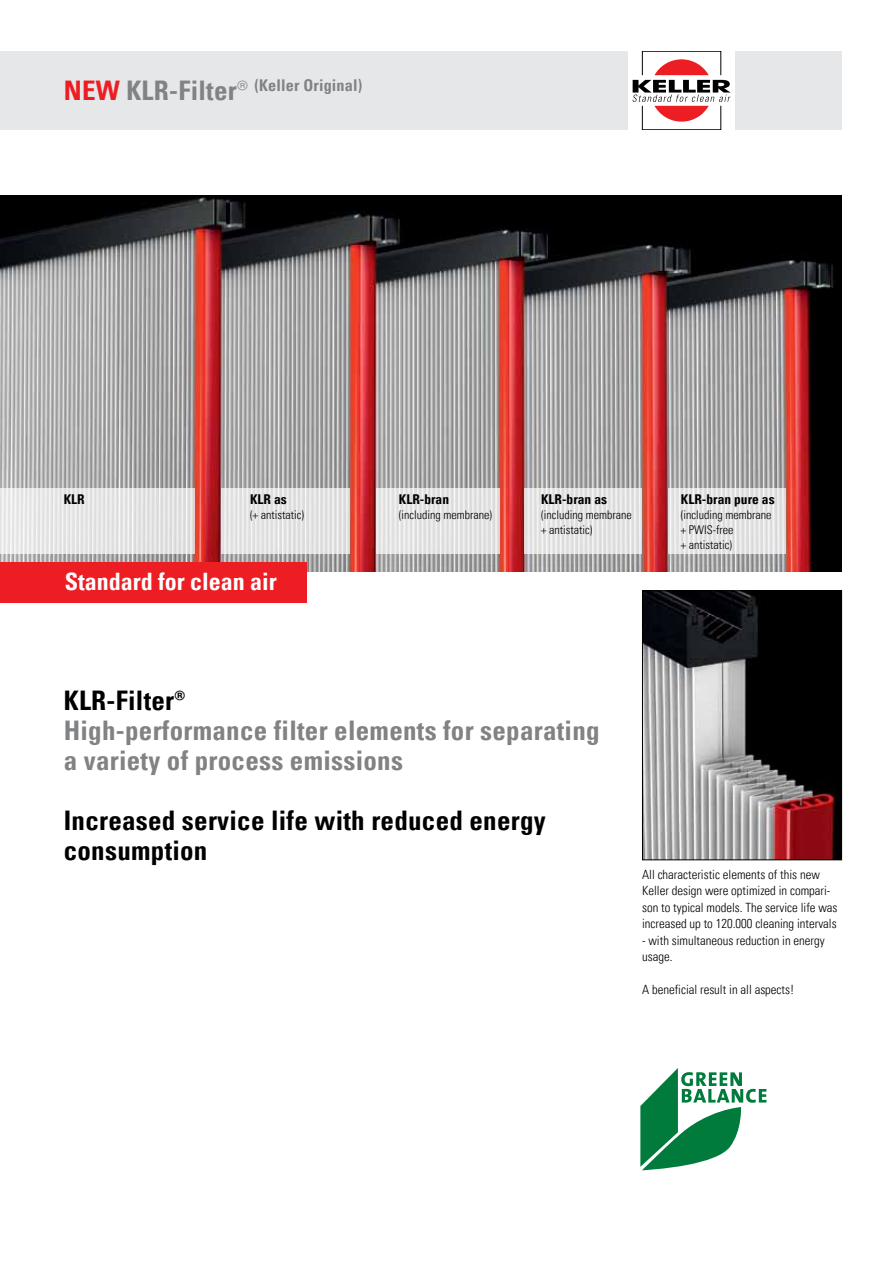
<style>
.page{position:relative;width:893px;height:1263px;background:#fff}
.page>*{position:absolute;margin:0;border:0;box-sizing:border-box;transform-origin:0 0}
.t1{font:700 condensed 27px/30px "Univers LT Pro";letter-spacing:.01em;color:#808284}
.t2{font:700 condensed 27px/30px "Univers LT Pro";letter-spacing:.01em;color:#000}
.t3{font:700 condensed 24px "Univers LT Pro";color:#fff}
.t4{font:700 condensed 16.2px "Univers LT Pro";letter-spacing:.01em;color:#808284}
.t5{font:700 condensed 13.5px "Univers LT Pro";color:#000}
.t6{font:300 condensed 12.75px/16.5px "Univers LT Pro";color:#000}
.t7{font:300 condensed 12px/15px "Univers LT Pro";color:#000}
.s1{font-size:27px;color:#ed1d24}
.s2{font-size:27px}
.s3{font-weight:300;font-size:27px}
</style>
<div class="page">
<div style="left:0;top:51px;width:627px;height:79px;background:#e6e7e8"></div>
<div style="left:735px;top:51px;width:107px;height:79px;background:#e6e7e8"></div>
<img style="left:644px;top:592px;width:196px;height:266px">
<div style="left:642px;top:590px;width:200px;height:270px;border:1px solid #000"></div>
<img style="left:0;top:196px;width:842px;height:376px">
<div style="left:0;top:563px;width:306px;height:40px;background:#ed1d24"></div>
<svg style="left:640px;top:1068px;width:126px;height:102px"></svg>
<svg style="left:221px;top:488px;width:129px;height:65px;fill:#e4e4e4"></svg>
<svg style="left:0;top:488px;width:194px;height:65px;fill:#e5e5e5"></svg>
<svg style="left:376px;top:488px;width:123px;height:65px;fill:#e4e4e4"></svg>
<div style="left:525px;top:488px;width:117px;height:65px;background:linear-gradient(to right,#e6e6e6,#e4e4e4)"></div>
<svg style="left:668px;top:488px;width:117px;height:65px;fill:#e4e4e4"></svg>
<div style="left:642px;top:106px;width:79px;height:24px;border:1px solid #000"></div>
<div style="left:642px;top:51px;width:79px;height:24px;border:1px solid #000"></div>
<svg style="left:633px;top:59px;width:97px;height:63px"></svg>
<p class="t4" style="left:64px;top:79px;width:300px"><span class="s1">NEW</span> <span class="s2">KLR-Filter</span><span class="s3">®</span> (Keller Original)</p>
<p class="t5" style="left:64px;top:494px;width:23px">KLR</p>
<p class="t5" style="left:541px;top:494px;width:67px">KLR-bran as</p>
<p class="t7" style="left:541px;top:508px;width:92px">(including membrane + antistatic)</p>
<p class="t5" style="left:250px;top:494px;width:38px">KLR as</p>
<p class="t7" style="left:250px;top:508px;width:55px">(+ antistatic)</p>
<p class="t5" style="left:399px;top:494px;width:52px">KLR-bran</p>
<p class="t7" style="left:399px;top:508px;width:95px">(including membrane)</p>
<p class="t5" style="left:681px;top:494px;width:95px">KLR-bran pure as</p>
<p class="t7" style="left:681px;top:508px;width:92px">(including membrane + PWIS-free<br>+ antistatic)</p>
<h2 class="t3" style="left:65px;top:572px;width:213px">Standard for clean air</h2>
<h1 class="t2" style="left:64px;top:687px;width:123px">KLR-Filter®</h1>
<h1 class="t1" style="left:64px;top:717px;width:537px">High-performance filter elements for separating a variety of process emissions</h1>
<h1 class="t2" style="left:64px;top:807px;width:484px">Increased service life with reduced energy consumption</h1>
<p class="t6" style="left:642px;top:867px;width:197px">All characteristic elements of this new Keller design were optimized in compari&shy;son to typical models. The service life was increased up to 120.000 cleaning intervals</p>
<p class="t6" style="left:642px;top:933px;width:184px">- with simultaneous reduction in energy usage.</p>
<p class="t6" style="left:642px;top:983px;width:154px">A beneficial result in all aspects!</p>
</div>
